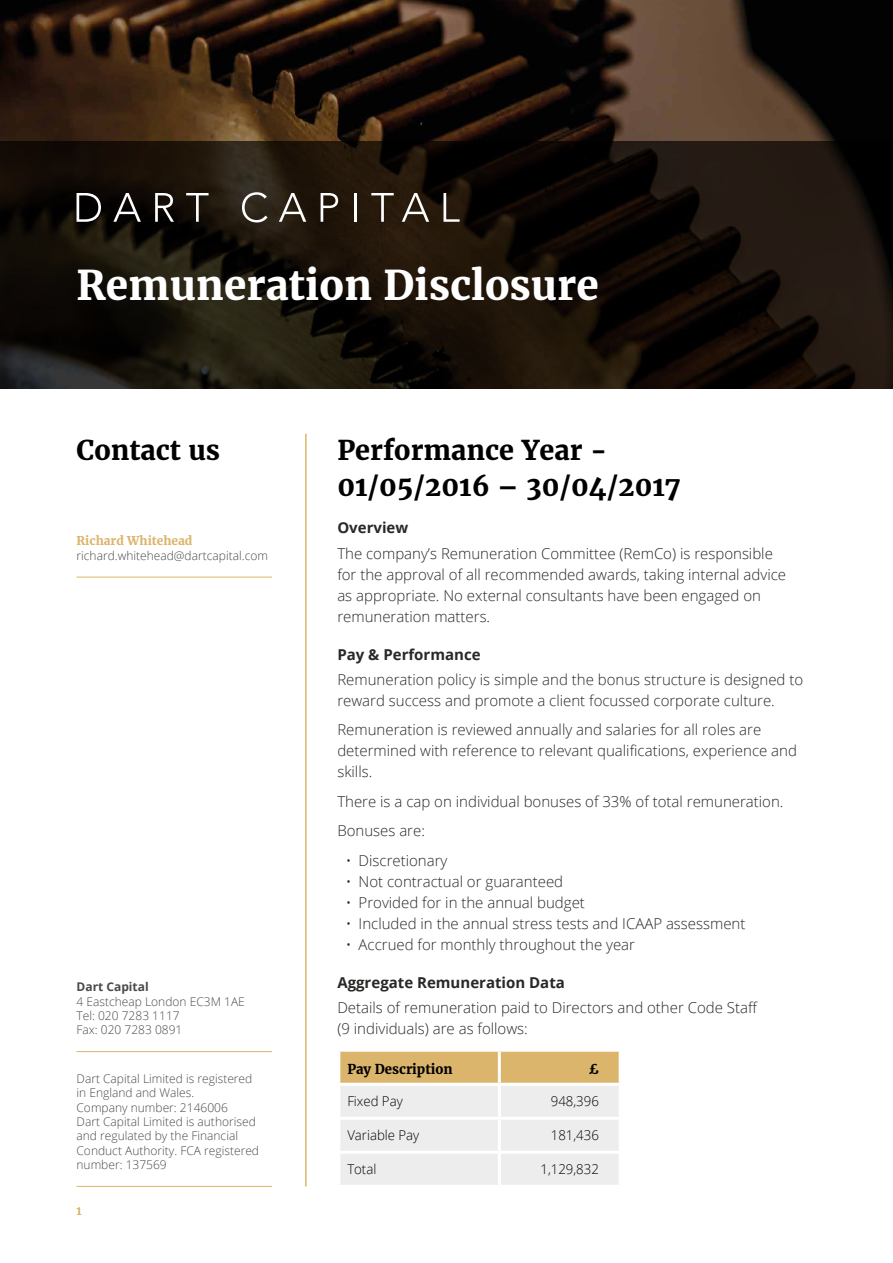
<style>
.page{position:relative;width:893px;height:1263px;background:#fff}
.page>*{position:absolute;margin:0;border:0;box-sizing:border-box;transform-origin:0 0}
.t1{font:700 40.5px "Merriweather";color:#fff}
.t2{font:700 27px/36px "Merriweather";color:#000}
.t3{font:300 15px/21px "Open Sans";color:#282827}
.t4{font:700 15px "Open Sans";color:#282827}
.t5{font:300 13.5px "Open Sans";color:#000}
.t6{font:700 13.5px "Merriweather";color:#000}
.t7{font:300 12px/14.4px "Open Sans";color:#4a4a49}
.t8{font:700 12px "Merriweather";color:#dcb56d}
.t9{font:700 12px "Open Sans";color:#4a4a49}
.t10{font:12px "Merriweather";color:#dcb46e}
</style>
<div class="page">
<img style="left:0;top:0;width:893px;height:141px">
<svg style="left:340px;top:1052px;width:279px;height:133px;background:#e9dfcd"></svg>
<hr style="left:498px;top:1052px;width:3px;height:31px;background:#fff">
<hr style="left:337px;top:1083px;width:162px;height:3px;background:#fff">
<hr style="left:499px;top:1083px;width:123px;height:3px;background:#fff">
<hr style="left:498px;top:1086px;width:3px;height:31px;background:#fff">
<hr style="left:337px;top:1117px;width:162px;height:3px;background:#fff">
<hr style="left:499px;top:1117px;width:123px;height:3px;background:#fff">
<hr style="left:498px;top:1120px;width:3px;height:31px;background:#fff">
<hr style="left:337px;top:1151px;width:162px;height:3px;background:#fff">
<hr style="left:499px;top:1151px;width:123px;height:3px;background:#fff">
<hr style="left:498px;top:1154px;width:3px;height:31px;background:#fff">
<hr style="left:305px;top:434px;width:2px;height:752px;background:#dcb56d">
<svg style="left:0;top:141px;width:893px;height:247px;background:#17110a"></svg>
<svg style="left:77px;top:193px;width:24px;height:29px"></svg>
<svg style="left:113px;top:193px;width:28px;height:29px"></svg>
<svg style="left:155px;top:193px;width:19px;height:29px"></svg>
<svg style="left:186px;top:193px;width:23px;height:29px"></svg>
<svg style="left:242px;top:192px;width:26px;height:30px"></svg>
<svg style="left:279px;top:193px;width:27px;height:29px"></svg>
<svg style="left:321px;top:193px;width:17px;height:29px"></svg>
<hr style="left:354px;top:193px;width:3px;height:29px;background:#fff">
<svg style="left:371px;top:193px;width:23px;height:29px"></svg>
<svg style="left:402px;top:193px;width:27px;height:29px"></svg>
<svg style="left:443px;top:193px;width:17px;height:29px"></svg>
<hr style="left:77px;top:577px;width:195px;height:1px;background:#dcb56d">
<hr style="left:77px;top:1051px;width:195px;height:1px;background:#dcb56d">
<hr style="left:77px;top:1186px;width:195px;height:1px;background:#dcb56d">
<h1 class="t1" style="left:77px;top:260px;width:524px">Remuneration Disclosure</h1>
<h2 class="t2" style="left:77px;top:433px;width:145px">Contact us</h2>
<p class="t8" style="left:77px;top:534px;width:117px">Richard Whitehead</p>
<p class="t7" style="left:77px;top:548px;width:193px">richard.whitehead@dartcapital.com</p>
<p class="t9" style="left:77px;top:978px;width:74px">Dart Capital</p>
<p class="t7" style="left:77px;top:994px;width:170px">4 Eastcheap London EC3M 1AE<br>Tel: 020 7283 1117<br>Fax: 020 7283 0891</p>
<p class="t7" style="left:77px;top:1071px;width:184px">Dart Capital Limited is registered in England and Wales.<br>Company number: 2146006<br>Dart Capital Limited is authorised and regulated by the Financial<br>Conduct Authority. FCA registered number: 137569</p>
<p class="t10" style="left:77px;top:1203px;width:7px">1</p>
<h2 class="t2" style="left:337px;top:433px;width:345px">Performance Year -<br>01/05/2016 – 30/04/2017</h2>
<p class="t4" style="left:337px;top:517px;width:72px">Overview</p>
<p class="t3" style="left:337px;top:542px;width:450px">The company’s Remuneration Committee (RemCo) is responsible for the approval of all recommended awards, taking internal advice as appropriate. No external consultants have been engaged on remuneration matters.</p>
<p class="t4" style="left:337px;top:644px;width:145px">Pay &amp; Performance</p>
<p class="t3" style="left:337px;top:668px;width:467px">Remuneration policy is simple and the bonus structure is designed to reward success and promote a client focussed corporate culture.</p>
<p class="t3" style="left:337px;top:719px;width:461px">Remuneration is reviewed annually and salaries for all roles are determined with reference to relevant qualifications, experience and skills.</p>
<p class="t3" style="left:337px;top:786px;width:448px;line-height:29.5px">There is a cap on individual bonuses of 33% of total remuneration.<br>Bonuses are:</p>
<p class="t3" style="left:346px;top:849px;width:103px">• Discretionary</p>
<p class="t3" style="left:346px;top:870px;width:219px">• Not contractual or guaranteed</p>
<p class="t3" style="left:346px;top:891px;width:241px">• Provided for in the annual budget</p>
<p class="t3" style="left:346px;top:912px;width:401px">• Included in the annual stress tests and ICAAP assessment</p>
<p class="t3" style="left:346px;top:933px;width:291px">• Accrued for monthly throughout the year</p>
<p class="t4" style="left:337px;top:972px;width:229px">Aggregate Remuneration Data</p>
<p class="t3" style="left:337px;top:997px;width:421px">Details of remuneration paid to Directors and other Code Staff (9 individuals) are as follows:</p>
<p class="t6" style="left:347px;top:1060px;width:107px">Pay Description</p>
<p class="t6" style="left:589px;top:1060px;width:12px">£</p>
<p class="t5" style="left:347px;top:1092px;width:57px">Fixed Pay</p>
<p class="t5" style="left:551px;top:1092px;width:50px">948,396</p>
<p class="t5" style="left:347px;top:1126px;width:73px">Variable Pay</p>
<p class="t5" style="left:551px;top:1126px;width:50px">181,436</p>
<p class="t5" style="left:347px;top:1160px;width:31px">Total</p>
<p class="t5" style="left:541px;top:1160px;width:60px">1,129,832</p>
</div>
